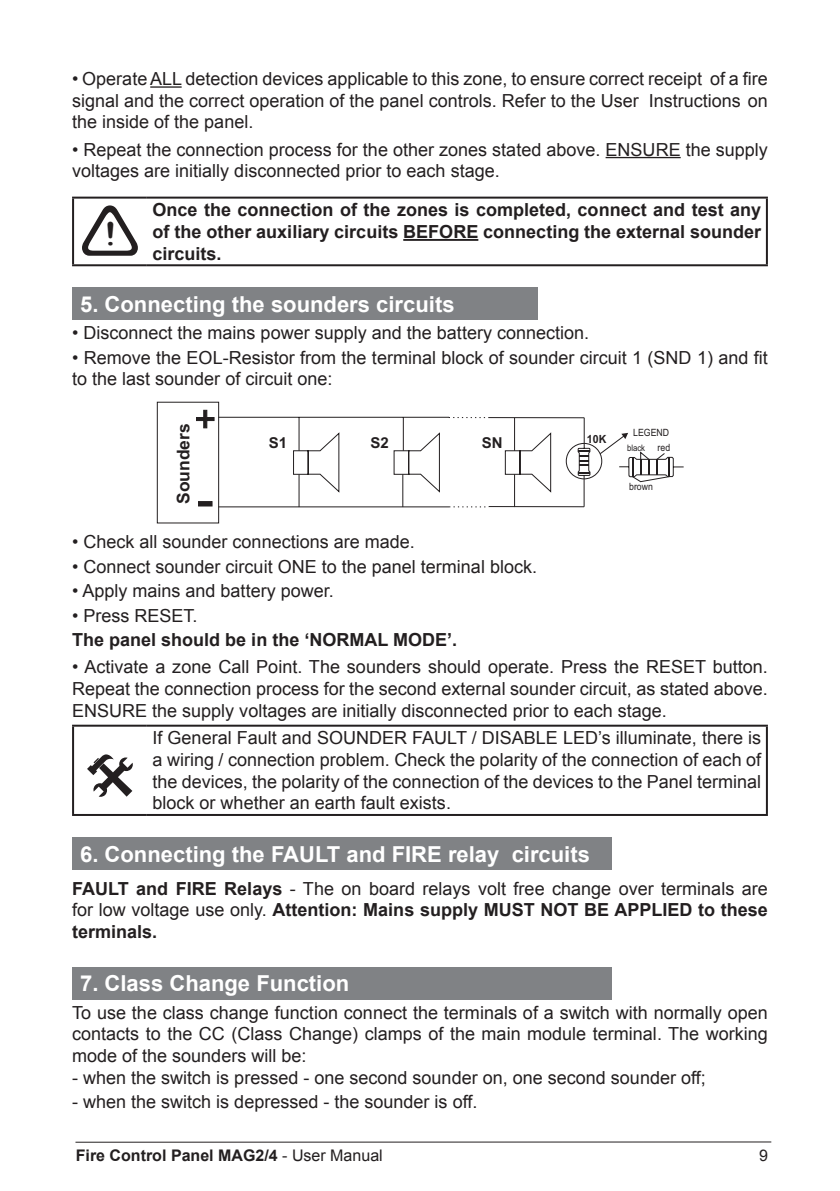
<style>
.page{position:relative;width:840px;height:1191px;background:#fff}
.page>*{position:absolute;margin:0;border:0;box-sizing:border-box;transform-origin:0 0}
.t1{font:700 36px "Courier New";color:#231f20}
.t2{font:700 22px "Arial";color:#fff}
.t3{font:18px/21.6px "Arial";color:#231f20;text-align:justify}
.t4{font:700 18px/21.6px "Arial";color:#231f20}
.t5{font:700 17.4px "Arial";color:#231f20}
.t6{font:700 16px "Arial";color:#231f20}
.t7{font:16px "Arial";color:#231f20}
.t8{font:700 15px "Arial";color:#231f20}
.t9{font:700 11.2px "Arial";color:#231f20;scale:.94 1}
.t10{font:10px "Arial";color:#231f20;scale:.87 1}
.t11{font:8.8px "Arial";color:#231f20;scale:.87 1}
.s1{font-size:10px}
.s2{font-weight:400}
</style>
<div class="page">
<hr style="left:75px;top:1141px;width:695px;height:1px;background:#231f20">
<hr style="left:150px;top:86px;width:31px;height:2px;background:#231f20">
<hr style="left:605px;top:157px;width:75px;height:1px;background:#231f20">
<hr style="left:72px;top:197px;width:75px;height:2px;background:#231f20">
<hr style="left:72px;top:199px;width:2px;height:65px;background:#231f20">
<hr style="left:147px;top:197px;width:620px;height:2px;background:#231f20">
<hr style="left:765px;top:199px;width:2px;height:65px;background:#231f20">
<hr style="left:72px;top:264px;width:75px;height:2px;background:#231f20">
<hr style="left:147px;top:264px;width:620px;height:2px;background:#231f20">
<svg style="left:82px;top:205px;width:56px;height:51px"></svg>
<hr style="left:403px;top:239px;width:75px;height:2px;background:#231f20">
<div style="left:72px;top:288px;width:465px;height:32px;background:#808285"></div>
<hr style="left:218px;top:417px;width:231px;height:1px;background:#231f20">
<hr style="left:298px;top:417px;width:1px;height:34px;background:#231f20">
<hr style="left:298px;top:474px;width:1px;height:33px;background:#231f20">
<hr style="left:403px;top:417px;width:1px;height:34px;background:#231f20">
<hr style="left:402px;top:474px;width:1px;height:33px;background:#231f20">
<hr style="left:514px;top:418px;width:1px;height:33px;background:#231f20">
<hr style="left:514px;top:474px;width:1px;height:33px;background:#231f20">
<svg style="left:293px;top:432px;width:258px;height:60px"></svg>
<hr style="left:218px;top:506px;width:231px;height:1px;background:#231f20">
<svg style="left:448px;top:417px;width:38px;height:1px"></svg>
<svg style="left:449px;top:506px;width:37px;height:1px"></svg>
<svg style="left:577px;top:417px;width:13px;height:90px"></svg>
<hr style="left:488px;top:417px;width:96px;height:1px;background:#231f20">
<hr style="left:488px;top:506px;width:95px;height:1px;background:#231f20">
<div style="left:566px;top:443px;width:35px;height:36px;border:1px solid #231f20;border-radius:50%"></div>
<svg style="left:599px;top:433px;width:84px;height:49px"></svg>
<div style="left:157px;top:402px;width:62px;height:121px;border:1px solid #231f20"></div>
<svg style="left:196px;top:410px;width:18px;height:18px"></svg>
<div style="left:198px;top:501px;width:14px;height:5px;background:#231f20;border:1px solid #231f20"></div>
<hr style="left:72px;top:724px;width:75px;height:2px;background:#231f20">
<hr style="left:72px;top:726px;width:2px;height:88px;background:#231f20">
<hr style="left:147px;top:724px;width:620px;height:2px;background:#231f20">
<hr style="left:765px;top:726px;width:2px;height:88px;background:#231f20">
<hr style="left:72px;top:814px;width:75px;height:2px;background:#231f20">
<hr style="left:147px;top:814px;width:620px;height:2px;background:#231f20">
<div style="left:72px;top:837px;width:539px;height:32px;background:#808285"></div>
<div style="left:72px;top:967px;width:539px;height:32px;background:#808285"></div>
<p class="t3" style="left:72px;top:68px;width:697px">• Operate ALL detection devices applicable to this zone, to ensure correct receipt of a fire signal and the correct operation of the panel controls. Refer to the User Instructions on the inside of the panel.</p>
<p class="t3" style="left:72px;top:139px;width:697px">• Repeat the connection process for the other zones stated above. ENSURE the supply voltages are initially disconnected prior to each stage.</p>
<p class="t4" style="left:152px;top:200px;width:609px">Once the connection of the zones is completed, connect and test any of the other auxiliary circuits before</p>
<h1 class="t1" style="left:100px;top:209px;width:23px">!</h1>
<p class="t4" style="left:483px;top:221px;width:279px">connecting the external sounder</p>
<p class="t4" style="left:152px;top:243px;width:71px">circuits.</p>
<p class="t2" style="left:80px;top:290px;width:376px">5. Connecting the sounders circuits</p>
<p class="t3" style="left:72px;top:322px;width:518px">• Disconnect the mains power supply and the battery connection.</p>
<p class="t3" style="left:72px;top:347px;width:697px">• Remove the EOL-Resistor from the terminal block of sounder circuit 1 (SND 1) and fit to the last sounder of circuit one:</p>
<p class="t5" style="left:173px;top:504px;width:82px;rotate:-90deg">Sounders</p>
<p class="t8" style="left:269px;top:434px;width:20px">S1</p>
<p class="t8" style="left:370px;top:434px;width:20px">S2</p>
<p class="t8" style="left:481px;top:434px;width:22px">SN</p>
<p class="t9" style="left:586px;top:432px;width:22px">10K</p>
<p class="t10" style="left:633px;top:426px;width:43px">LEGEND</p>
<p class="t11" style="left:626px;top:442px;width:51px">black <span class="s1">red</span></p>
<p class="t10" style="left:628px;top:480px;width:29px">brown</p>
<p class="t3" style="left:72px;top:531px;width:344px">• Check all sounder connections are made.</p>
<p class="t3" style="left:72px;top:556px;width:466px">• Connect sounder circuit ONE to the panel terminal block.</p>
<p class="t3" style="left:72px;top:580px;width:263px">• Apply mains and battery power.</p>
<p class="t3" style="left:72px;top:605px;width:127px">• Press RESET.</p>
<p class="t4" style="left:72px;top:629px;width:386px">The panel should be in the ‘NORMAL MODE’.</p>
<p class="t3" style="left:72px;top:656px;width:587px">• Activate a zone Call Point. The sounders should operate. Press the reset</p>
<p class="t3" style="left:72px;top:656px;width:697px;text-indent:640px">button.<br>Repeat the connection process for the second external sounder circuit, as stated above.<br>ENSURE the supply voltages are initially disconnected prior to each stage.</p>
<p class="t3" style="left:152px;top:727px;width:610px">If General Fault and SOUNDER FAULT / DISABLE LED’s illuminate, there is a wiring / connection problem. Check the polarity of the connection of each of the devices, the polarity of the connection of the devices to the Panel terminal block or whether an earth fault exists.</p>
<p class="t2" style="left:80px;top:839px;width:511px">6. Connecting the FAULT and FIRE relay circuits</p>
<p class="t4" style="left:72px;top:878px;width:697px;text-align:justify">FAULT and FIRE Relays <span class="s2">- The on board relays volt free change over terminals are for low voltage use only.</span> Attention: Mains supply MUST NOT BE APPLIED to these terminals.</p>
<p class="t2" style="left:80px;top:969px;width:270px">7. Class Change Function</p>
<p class="t3" style="left:72px;top:1001px;width:697px">To use the class change function connect the terminals of a switch with normally open contacts to the CC (Class Change) clamps of the main module terminal. The working mode of the sounders will be:</p>
<p class="t3" style="left:72px;top:1066px;width:635px">- when the switch is pressed - one second sounder on, one second sounder off;</p>
<p class="t3" style="left:72px;top:1090px;width:406px">- when the switch is depressed - the sounder is off.</p>
<p class="t6" style="left:76px;top:1144px;width:308px">Fire Control Panel MAG2/4 <span class="s2">- User Manual</span></p>
<p class="t7" style="left:758px;top:1144px;width:10px">9</p>
</div>
